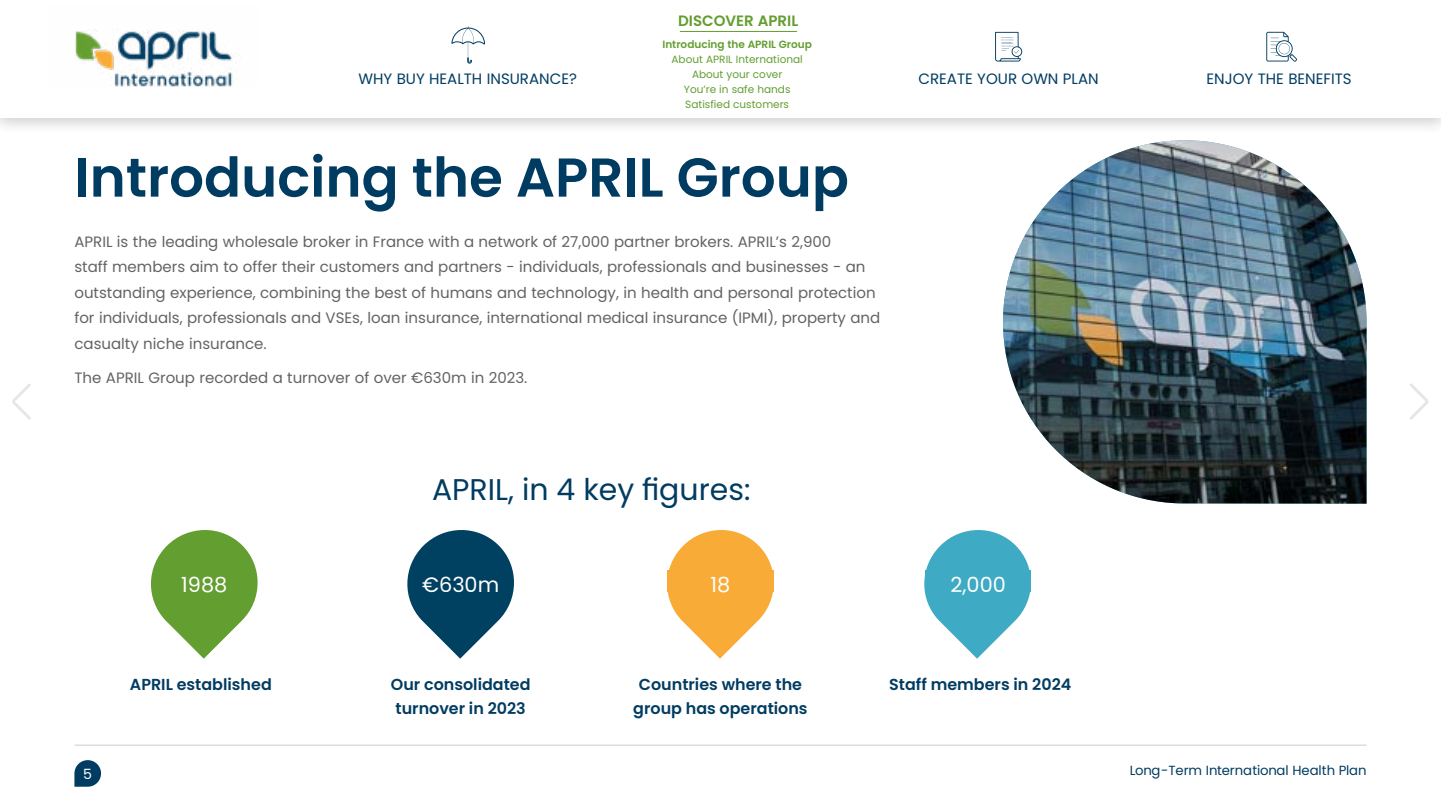
<style>
.page{position:relative;width:1441px;height:810px;background:#fff}
.page>*{position:absolute;margin:0;border:0;box-sizing:border-box;transform-origin:0 0}
.t1{font:600 54.6px "Poppins";color:#003c61}
.t2{font:29.85px "Poppins";color:#003c61}
.t3{font:20.85px "Poppins";color:#fff}
.t4{font:600 15.9px/24.5px "Poppins";color:#003c61}
.t5{font:15px/25.5px "Poppins";color:#646363}
.t6{font:15px "Poppins";color:#003c61}
.t7{font:600 15px "Poppins";color:#639e30}
.t8{font:14.1px "Poppins";color:#fff}
.t9{font:13.2px "Poppins";color:#003c61}
.t10{font:10.5px/15px "Poppins";color:#639e30;text-align:center}
.t11{font:600 10.5px "Poppins";color:#639e30}
</style>
<div class="page">
<hr style="left:74px;top:745px;width:1292px;height:1px;background:#ccc">
<svg style="left:74px;top:760px;width:27px;height:27px"></svg>
<svg style="left:1410px;top:383px;width:18px;height:37px"></svg>
<svg style="left:12px;top:384px;width:19px;height:36px"></svg>
<svg style="left:151px;top:530px;width:107px;height:129px"></svg>
<svg style="left:407px;top:530px;width:107px;height:129px"></svg>
<svg style="left:667px;top:530px;width:107px;height:129px"></svg>
<div style="left:667px;top:570px;width:106px;height:22px;background:#f8ab36"></div>
<svg style="left:924px;top:530px;width:107px;height:129px"></svg>
<div style="left:925px;top:570px;width:105px;height:22px;background:#3eaac4"></div>
<div style="left:0;top:0;width:1440px;height:137px;background:#000;opacity:.2"></div>
<div style="left:0;top:0;width:1440px;height:118px;background:#fff"></div>
<svg style="left:451px;top:26px;width:34px;height:38px"></svg>
<svg style="left:995px;top:32px;width:27px;height:30px"></svg>
<svg style="left:1266px;top:32px;width:30px;height:30px"></svg>
<hr style="left:679px;top:31px;width:118px;height:1px;background:#639e30">
<img style="left:75px;top:29px;width:162px;height:58px">
<img style="left:1003px;top:140px;width:363px;height:364px">
<p class="t7" style="left:678px;top:12px;width:122px">DISCOVER APRIL</p>
<p class="t11" style="left:662px;top:38px;width:151px">Introducing the APRIL Group</p>
<p class="t10" style="left:671px;top:52px;width:133px">About APRIL International<br>About your cover<br>You’re in safe hands<br>Satisfied customers</p>
<p class="t6" style="left:358px;top:71px;width:220px">WHY BUY HEALTH INSURANCE?</p>
<p class="t6" style="left:918px;top:71px;width:182px">CREATE YOUR OWN PLAN</p>
<p class="t6" style="left:1206px;top:71px;width:147px">ENJOY THE BENEFITS</p>
<h1 class="t1" style="left:74px;top:146px;width:776px">Introducing the APRIL Group</h1>
<p class="t5" style="left:74px;top:229px;width:807px">APRIL is the leading wholesale broker in France with a network of 27,000 partner brokers. APRIL’s 2,900<br>staff members aim to offer their customers and partners - individuals, professionals and businesses - an outstanding experience, combining the best of humans and technology, in health and personal protection for individuals, professionals and VSEs, loan insurance, international medical insurance (IPMI), property and casualty niche insurance.</p>
<p class="t5" style="left:74px;top:365px;width:454px">The APRIL Group recorded a turnover of over €630m in 2023.</p>
<h2 class="t2" style="left:432px;top:472px;width:320px">APRIL, in 4 key figures:</h2>
<h3 class="t3" style="left:181px;top:573px;width:48px">1988</h3>
<h3 class="t3" style="left:422px;top:573px;width:79px">€630m</h3>
<h3 class="t3" style="left:710px;top:573px;width:21px">18</h3>
<h3 class="t3" style="left:950px;top:573px;width:57px">2,000</h3>
<p class="t4" style="left:130px;top:672px;width:143px">APRIL established</p>
<p class="t4" style="left:391px;top:672px;width:141px">Our consolidated turnover in 2023</p>
<p class="t4" style="left:633px;top:672px;width:176px;text-align:center">Countries where the group has operations</p>
<p class="t4" style="left:889px;top:672px;width:183px">Staff members in 2024</p>
<p class="t8" style="left:83px;top:766px;width:10px">5</p>
<p class="t9" style="left:1129px;top:763px;width:238px">Long-Term International Health Plan</p>
</div>
